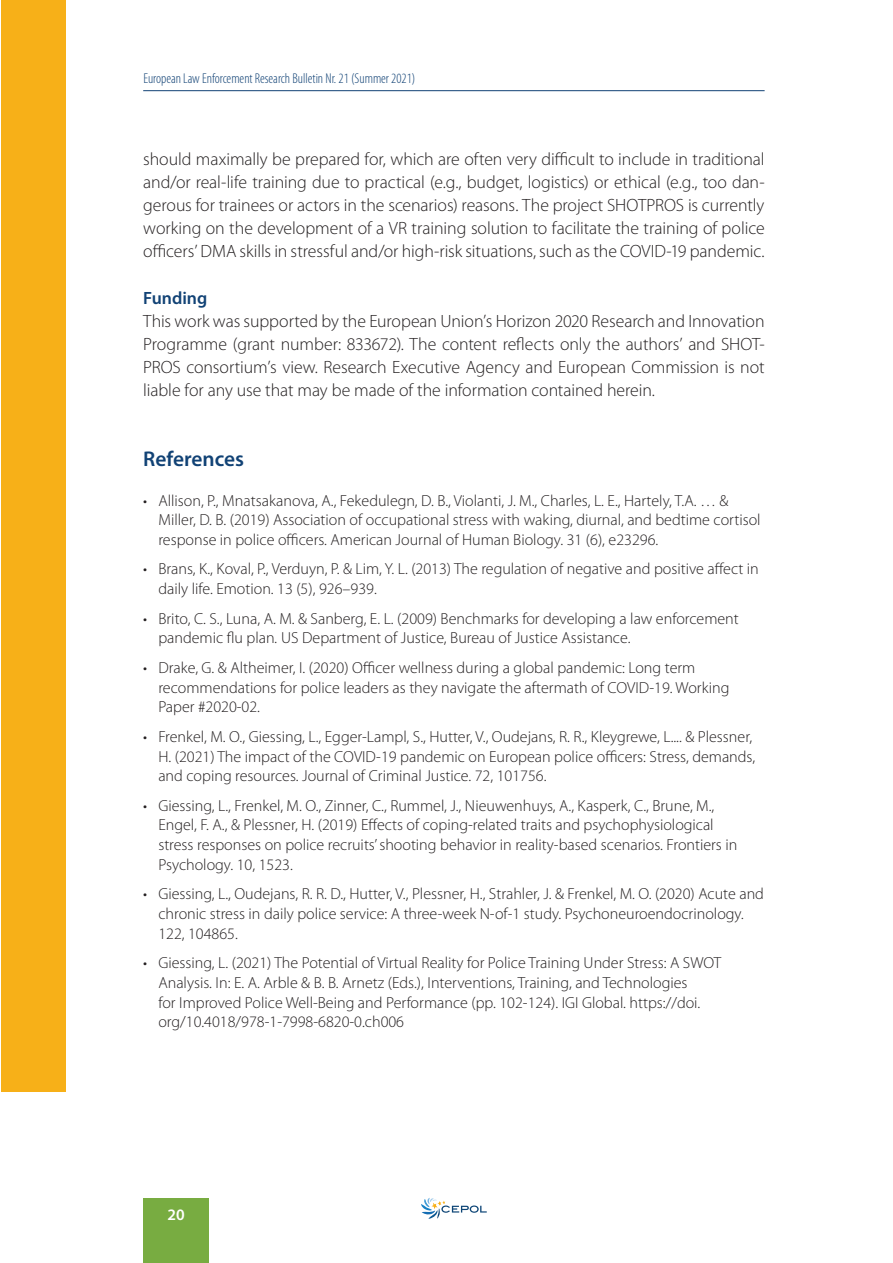
<style>
.page{position:relative;width:893px;height:1263px;background:#fff}
.page>*{position:absolute;margin:0;border:0;box-sizing:border-box;transform-origin:0 0}
.t1{font:600 21.45px "Myriad Pro";color:#114275}
.t2{font:300 17.85px/23.1px "Myriad Pro";letter-spacing:-.005em;color:#231f20;text-align:justify}
.t3{font:600 17.85px "Myriad Pro";color:#114275}
.t4{font:300 16.05px/19.6px "Myriad Pro";color:#231f20}
.t5{font:600 16.05px "Myriad Pro";color:#fff}
.t6{font:300 condensed 14.25px "Myriad Pro";color:#114275}
.s1{font-style:italic}
</style>
<div class="page">
<div style="left:2px;top:0;width:64px;height:1091px;background:#f7b018"></div>
<svg style="left:421px;top:1198px;width:66px;height:21px"></svg>
<hr style="left:143px;top:90px;width:621px;height:1px;background:#114275">
<div style="left:143px;top:1198px;width:66px;height:65px;background:#78ac41"></div>
<p class="t6" style="left:144px;top:70px;width:273px">European Law Enforcement Research Bulletin Nr. 21 (Summer 2021)</p>
<p class="t2" style="left:143px;top:148px;width:623px">should maximally be prepared for, which are often very difficult to include in traditional and/or real-life training due to practical (e.g., budget, logistics) or ethical (e.g., too dan&shy;gerous for trainees or actors in the scenarios) reasons. The project SHOTPROS is currently working on the development of a VR training solution to facilitate the training of police officers’ DMA skills in stressful and/or high-risk situations, such as the COVID-19 pandemic.</p>
<p class="t3" style="left:143px;top:291px;width:66px">Funding</p>
<p class="t2" style="left:143px;top:310px;width:623px">This work was supported by the European Union’s Horizon 2020 Research and Innovation Programme (grant number: 833672). The content reflects only the authors’ and SHOT-PROS consortium’s view. Research Executive Agency and European Commission is not liable for any use that may be made of the information contained herein.</p>
<h1 class="t1" style="left:143px;top:450px;width:102px">References</h1>
<p class="t4" style="left:158px;top:491px;width:604px;text-indent:-15px">• Allison, P., Mnatsakanova, A., Fekedulegn, D. B., Violanti, J. M., Charles, L. E., Hartely, T.A. … &amp;<br>Miller, D. B. (2019) Association of occupational stress with waking, diurnal, and bedtime cortisol response in police officers. American Journal of Human Biology. 31 (6), e23296.</p>
<p class="t4" style="left:158px;top:560px;width:602px;text-indent:-15px">• Brans, K., Koval, P., Verduyn, P. &amp; Lim, Y. L. (2013) The regulation of negative and positive affect in daily life. Emotion. 13 (5), 926–939.</p>
<p class="t4" style="left:158px;top:610px;width:582px;text-indent:-15px">• Brito, C. S., Luna, A. M. &amp; Sanberg, E. L. (2009) Benchmarks for developing a law enforcement pandemic flu plan<span class="s1">.</span> US Department of Justice, Bureau of Justice Assistance.</p>
<p class="t4" style="left:158px;top:659px;width:573px;text-indent:-15px">• Drake, G. &amp; Altheimer, I. (2020) Officer wellness during a global pandemic: Long term recommendations for police leaders as they navigate the aftermath of COVID-19. Working<br>Paper #2020-02.</p>
<p class="t4" style="left:158px;top:728px;width:598px;text-indent:-15px">• Frenkel, M. O., Giessing, L., Egger-Lampl, S., Hutter, V., Oudejans, R. R., Kleygrewe, L.... &amp; Plessner,<br>H. (2021) The impact of the COVID-19 pandemic on European police officers: Stress, demands, and coping resources. Journal of Criminal Justice. 72, 101756.</p>
<p class="t4" style="left:158px;top:797px;width:580px;text-indent:-15px">• Giessing, L., Frenkel, M. O., Zinner, C., Rummel, J., Nieuwenhuys, A., Kasperk, C., Brune, M., Engel, F. A., &amp; Plessner, H. (2019) Effects of coping-related traits and psychophysiological stress responses on police recruits’ shooting behavior in reality-based scenarios. Frontiers in Psychology. 10, 1523.</p>
<p class="t4" style="left:158px;top:885px;width:607px;text-indent:-15px">• Giessing, L., Oudejans, R. R. D., Hutter, V., Plessner, H., Strahler, J. &amp; Frenkel, M. O. (2020) Acute and chronic stress in daily police service: A three-week N-of-1 study. Psychoneuroendocrinology<span class="s1">.<br></span>122, 104865.</p>
<p class="t4" style="left:158px;top:954px;width:564px;text-indent:-15px">• Giessing, L. (2021) The Potential of Virtual Reality for Police Training Under Stress: A SWOT Analysis. In: E. A. Arble &amp; B. B. Arnetz (Eds.), Interventions, Training, and Technologies<br>for Improved Police Well-Being and Performance (pp. 102-124). IGI Global. https://doi. org/10.4018/978-1-7998-6820-0.ch006</p>
<p class="t5" style="left:167px;top:1209px;width:19px">20</p>
</div>
